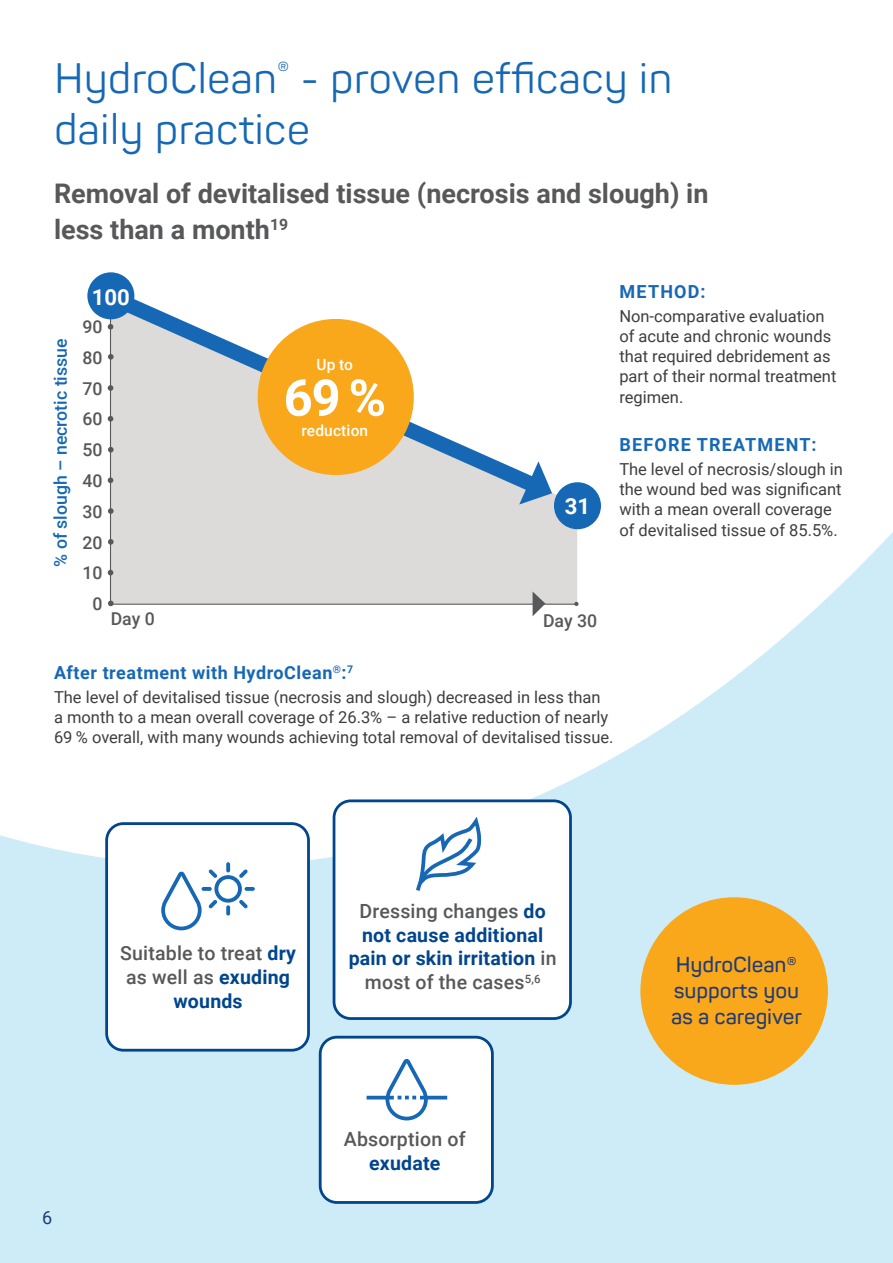
<style>
.page{position:relative;width:893px;height:1263px;background:#fff}
.page>*{position:absolute;margin:0;border:0;box-sizing:border-box;transform-origin:0 0}
.t1{font:700 50.85px "Roboto";color:#fff}
.t2{font:42px/51px "Panton";color:#1768b4}
.t3{font:700 27px/36px "Roboto";color:#57585a}
.t4{font:700 22.05px "Roboto";color:#fff}
.t5{font:600 21.3px/25.5px "Panton";letter-spacing:-.005em;color:#203b73}
.t6{font:700 19.5px/23.7px "Roboto";letter-spacing:.01em;color:#01468c;text-align:center}
.t7{font:500 19.5px/23.7px "Roboto";letter-spacing:.01em;color:#57585a;text-align:center}
.t8{font:700 18px "Roboto";letter-spacing:.03em;color:#1768b4}
.t9{font:700 18px "Roboto";letter-spacing:.065em;color:#1768b4}
.t10{font:18px "Roboto";color:#203b73}
.t11{font:500 17.7px/30.8px "Roboto";color:#57585a;text-align:center}
.t12{font:500 17.7px "Roboto";color:#1768b4}
.t13{font:16.5px/19.8px "Roboto";color:#3e3e3f}
.t14{font:500 15.45px "Roboto";letter-spacing:.01em;color:#fff}
.s1{font-weight:700;color:#01468c}
.s2{font-weight:500;color:#57585a}
</style>
<div class="page">
<div style="left:0;top:866px;width:893px;height:397px;background:#cdecf7"></div>
<svg style="left:0;top:272px;width:893px;height:594px"></svg>
<div style="left:107px;top:824px;width:201px;height:226px;background:#fff;border-radius:17px"></div>
<div style="left:105px;top:822px;width:205px;height:229px;border:3px solid #01468c;border-radius:17px"></div>
<div style="left:334px;top:801px;width:236px;height:217px;background:#fff;border-radius:17px"></div>
<div style="left:333px;top:799px;width:239px;height:221px;border:3px solid #01468c;border-radius:17px"></div>
<div style="left:320px;top:1037px;width:172px;height:165px;background:#fff;border-radius:17px"></div>
<div style="left:319px;top:1036px;width:175px;height:168px;border:3px solid #01468c;border-radius:17px"></div>
<svg style="left:416px;top:816px;width:66px;height:75px"></svg>
<svg style="left:245px;top:887px;width:10px;height:4px"></svg>
<svg style="left:226px;top:905px;width:4px;height:10px"></svg>
<svg style="left:202px;top:887px;width:10px;height:4px"></svg>
<svg style="left:209px;top:869px;width:39px;height:39px"></svg>
<svg style="left:226px;top:862px;width:4px;height:10px"></svg>
<svg style="left:161px;top:871px;width:42px;height:60px"></svg>
<hr style="left:367px;top:1096px;width:27px;height:3px;background:#1768b4">
<hr style="left:420px;top:1096px;width:27px;height:3px;background:#1768b4">
<svg style="left:383px;top:1059px;width:47px;height:62px"></svg>
<svg style="left:109px;top:294px;width:469px;height:311px"></svg>
<svg style="left:574px;top:602px;width:4px;height:4px"></svg>
<svg style="left:533px;top:591px;width:12px;height:25px"></svg>
<div style="left:554px;top:482px;width:47px;height:47px;background:#1768b4;border-radius:50%"></div>
<svg style="left:82px;top:273px;width:476px;height:234px"></svg>
<svg style="left:519px;top:461px;width:33px;height:43px"></svg>
<div style="left:87px;top:272px;width:47px;height:47px;background:#1768b4;border-radius:50%"></div>
<svg style="left:108px;top:354px;width:6px;height:6px"></svg>
<svg style="left:108px;top:385px;width:5px;height:6px"></svg>
<svg style="left:108px;top:416px;width:5px;height:6px"></svg>
<svg style="left:108px;top:447px;width:6px;height:5px"></svg>
<svg style="left:108px;top:477px;width:5px;height:6px"></svg>
<svg style="left:108px;top:508px;width:6px;height:6px"></svg>
<svg style="left:108px;top:539px;width:6px;height:6px"></svg>
<svg style="left:108px;top:570px;width:5px;height:5px"></svg>
<svg style="left:108px;top:601px;width:6px;height:5px"></svg>
<div style="left:258px;top:319px;width:156px;height:156px;background:#f9a71b;border-radius:50%"></div>
<div style="left:640px;top:897px;width:188px;height:188px;background:#f9a71b;border-radius:50%"></div>
<h2 class="t2" style="left:54px;top:57px;width:620px">HydroClean<sup>®</sup> - proven efficacy in daily practice</h2>
<h3 class="t3" style="left:54px;top:176px;width:656px">Removal of devitalised tissue (necrosis and slough) in less than a month<sup>19</sup></h3>
<p class="t12" style="left:50px;top:567px;width:230px;rotate:-90deg">% of slough – necrotic tissue</p>
<h3 class="t4" style="left:92px;top:284px;width:40px">100</h3>
<p class="t8" style="left:620px;top:282px;width:87px">METHOD:</p>
<p class="t13" style="left:619px;top:307px;width:219px">Non-comparative evaluation of acute and chronic wounds that required debridement as part of their normal treatment</p>
<p class="t13" style="left:619px;top:388px;width:66px">regimen.</p>
<p class="t9" style="left:620px;top:434px;width:198px">BEFORE TREATMENT:</p>
<p class="t13" style="left:619px;top:459px;width:225px;text-align:justify">The level of necrosis/slough in the wound bed was significant with a mean overall coverage</p>
<p class="t13" style="left:619px;top:521px;width:220px">of devitalised tissue of 85.5%.</p>
<p class="t11" style="left:82px;top:312px;width:22px">90<br>80<br>70<br>60<br>50<br>40<br>30<br>20<br>10<br>0</p>
<p class="t14" style="left:317px;top:356px;width:38px">Up to</p>
<h1 class="t1" style="left:284px;top:369px;width:104px">69%</h1>
<p class="t14" style="left:301px;top:421px;width:68px">reduction</p>
<h3 class="t4" style="left:565px;top:494px;width:27px">31</h3>
<p class="t11" style="left:111px;top:603px;width:46px">Day 0</p>
<p class="t11" style="left:543px;top:605px;width:56px">Day 30</p>
<p class="t8" style="left:54px;top:662px;width:301px">After treatment with HydroClean<sup>®</sup>:<sup>7</sup></p>
<p class="t13" style="left:54px;top:687px;width:561px">The level of devitalised tissue (necrosis and slough) decreased in less than a month to a mean overall coverage of 26.3% – a relative reduction of nearly<br>69 % overall, with many wounds achieving total removal of devitalised tissue.</p>
<p class="t10" style="left:42px;top:1207px;width:12px">6</p>
<p class="t7" style="left:120px;top:942px;width:177px">Suitable to treat <span class="s1">dry </span>as well as <span class="s1">exuding wounds</span></p>
<p class="t6" style="left:349px;top:899px;width:209px"><span class="s2">Dressing changes</span> do not cause additional pain or skin irritation <span class="s2">in most of the cases</span><sup>5,6</sup></p>
<p class="t7" style="left:344px;top:1127px;width:123px">Absorption of</p>
<p class="t6" style="left:369px;top:1151px;width:73px">exudate</p>
<p class="t5" style="left:671px;top:954px;width:133px">HydroClean® supports you as a caregiver</p>
</div>
